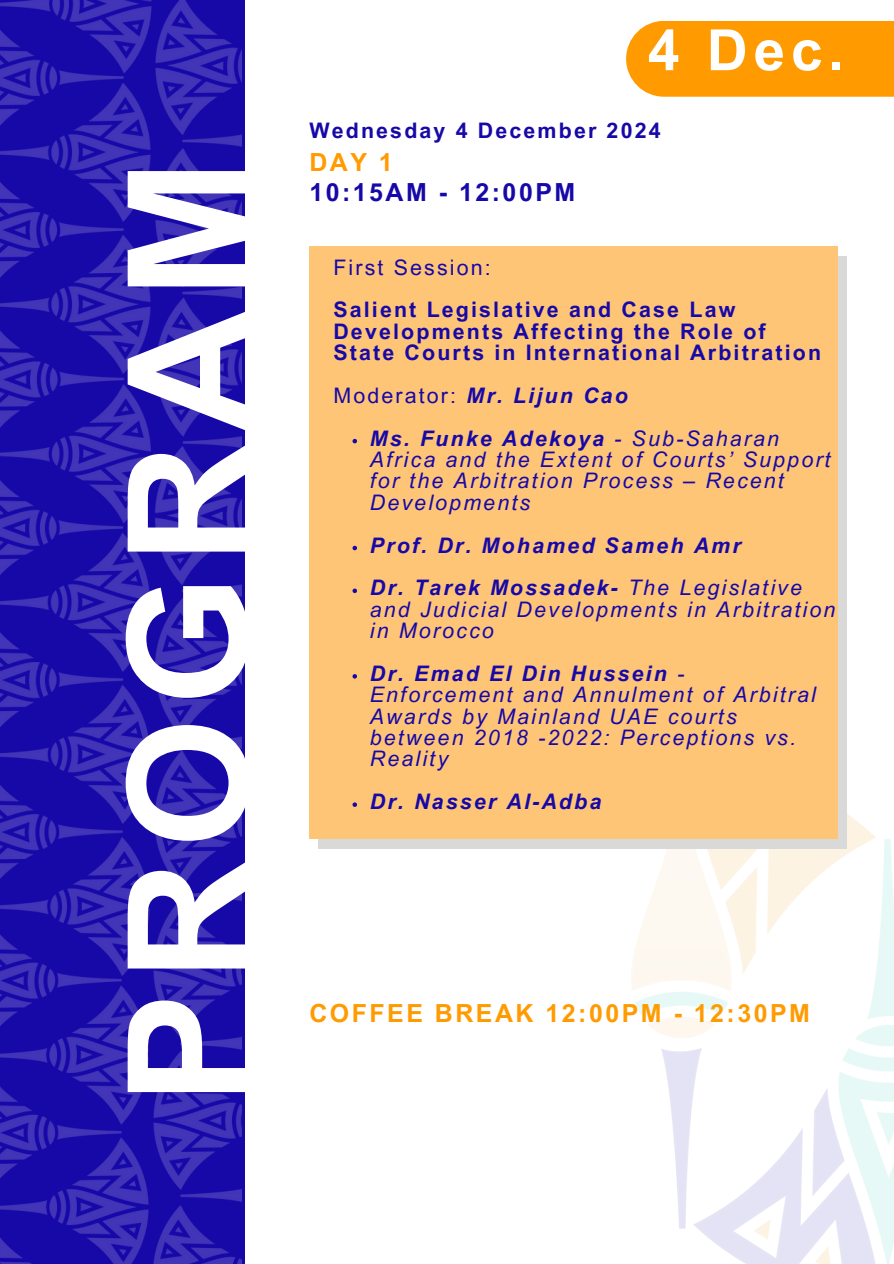
<style>
.page{position:relative;width:894px;height:1264px;background:#fff}
.page>*{position:absolute;margin:0;border:0;box-sizing:border-box;transform-origin:0 0}
.t1{font:700 166.95px "Arial MT Pro";letter-spacing:.075em;color:#fff}
.t2{font:700 56.85px "Arial MT Pro";color:#fff}
.t3{font:700 24.9px "Arial MT Pro";letter-spacing:.1em;color:#ff9b00}
.t4{font:700 24.9px "Arial MT Pro";letter-spacing:.1em;color:#1708a8}
.t5{font:italic 21.45px/21.3px "Arial MT Pro";letter-spacing:.1em;color:#1708a8}
.t6{font:700 21.45px/21.3px "Arial MT Pro";letter-spacing:.1em;color:#1708a8}
.t7{font:italic 700 21.45px "Arial MT Pro";letter-spacing:.1em;color:#1708a8}
.t8{font:21.45px "Arial MT Pro";letter-spacing:.1em;color:#1708a8}
.s1{font-weight:400;font-style:normal}
.s2{font-weight:700}
</style>
<div class="page">
<img style="left:0;top:0;width:241px;height:1263px">
<div style="left:626px;top:21px;width:267px;height:76px;background:#ff9b00"></div>
<img style="left:631px;top:761px;width:262px;height:502px">
<svg style="left:318px;top:256px;width:528px;height:592px;background:#dcd6ce"></svg>
<div style="left:309px;top:247px;width:528px;height:591px;background:#ffc576"></div>
<svg style="left:352px;top:439px;width:5px;height:4px"></svg>
<svg style="left:352px;top:546px;width:5px;height:4px"></svg>
<svg style="left:352px;top:588px;width:5px;height:5px"></svg>
<svg style="left:352px;top:674px;width:5px;height:4px"></svg>
<svg style="left:352px;top:802px;width:5px;height:5px"></svg>
<p class="t1" style="left:126px;top:1104px;width:946px;rotate:-90deg">PROGRAM</p>
<p class="t2" style="left:647px;top:29px;width:197px">4 Dec.</p>
<h2 class="t6" style="left:309px;top:123px;width:353px">Wednesday 4 December 2024</h2>
<h1 class="t3" style="left:309px;top:153px;width:85px">DAY 1</h1>
<p class="t4" style="left:309px;top:182px;width:267px">10:15AM - 12:00PM</p>
<p class="t8" style="left:333px;top:259px;width:159px">First Session:</p>
<p class="t6" style="left:333px;top:302px;width:489px">Salient Legislative and Case Law<br>Developments Affecting the Role of<br>State Courts in International Arbitration</p>
<p class="t7" style="left:333px;top:387px;width:296px"><span class="s1">Moderator:</span> Mr. Lijun Cao</p>
<p class="t5" style="left:369px;top:430px;width:462px"><span class="s2">Ms. Funke Adekoya</span> - Sub-Saharan<br>Africa and the Extent of Courts’ Support for the Arbitration Process – Recent<br>Developments</p>
<p class="t7" style="left:369px;top:537px;width:372px">Prof. Dr. Mohamed Sameh Amr</p>
<p class="t5" style="left:369px;top:580px;width:467px"><span class="s2">Dr. Tarek Mossadek-</span> The Legislative and Judicial Developments in Arbitration in Morocco</p>
<p class="t5" style="left:369px;top:665px;width:447px"><span class="s2">Dr. Emad El Din Hussein</span> -<br>Enforcement and Annulment of Arbitral<br>Awards by Mainland UAE courts between 2018 -2022: Perceptions vs.<br>Reality</p>
<p class="t7" style="left:369px;top:793px;width:233px">Dr. Nasser Al-Adba</p>
<p class="t3" style="left:309px;top:1004px;width:502px">COFFEE BREAK 12:00PM - 12:30PM</p>
</div>
